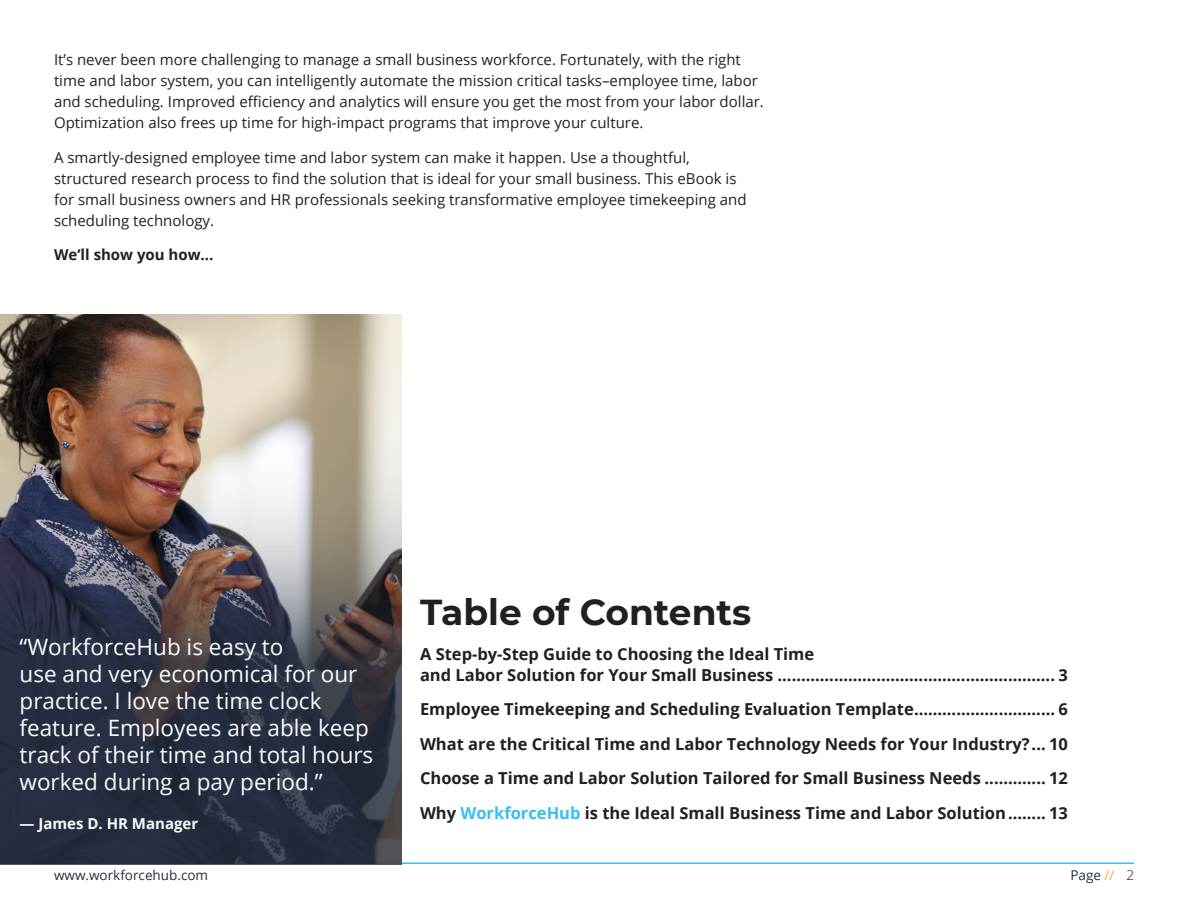
<style>
.page{position:relative;width:1188px;height:918px;background:#fff}
.page>*{position:absolute;margin:0;border:0;box-sizing:border-box;transform-origin:0 0}
.t1{font:700 36px "Montserrat";color:#231f20}
.ExSum_Subhead{font:22.5px/27px "Open Sans";color:#f9fcfe}
.t2{font:700 16.5px/21px "Open Sans";color:#231f20}
.Body{font:15px/21px "Open Sans";color:#231f20}
.Body-2{font:700 15px "Open Sans";color:#231f20}
.ExSum_Subhead-2{font:700 15px "Open Sans";color:#f9fcfe}
.t3{font:13.5px "Open Sans";color:#262f3f}
.s1{color:#37bdf8}
.s2{color:#f4a738}
.s3{font-weight:300;color:#231f20}
</style>
<div class="page">
<hr style="left:54px;top:863px;width:1080px;height:1px;background:#37bdf8">
<img style="left:0;top:316px;width:402px;height:549px">
<p class="Body" style="left:54px;top:49px;width:711px">It’s never been more challenging to manage a small business workforce. Fortunately, with the right time and labor system, you can intelligently automate the mission critical tasks–employee time, labor and scheduling. Improved efficiency and analytics will ensure you get the most from your labor dollar.<br>Optimization also frees up time for high-impact programs that improve your culture.</p>
<p class="Body" style="left:54px;top:147px;width:694px">A smartly-designed employee time and labor system can make it happen. Use a thoughtful, structured research process to find the solution that is ideal for your small business. This eBook is for small business owners and HR professionals seeking transformative employee timekeeping and scheduling technology.</p>
<p class="Body-2" style="left:54px;top:244px;width:161px">We’ll show you how...</p>
<p class="ExSum_Subhead" style="left:20px;top:633px;width:355px">“WorkforceHub is easy to<br>use and very economical for our practice. I love the time clock feature. Employees are able keep track of their time and total hours worked during a pay period.”</p>
<p class="ExSum_Subhead-2" style="left:20px;top:813px;width:180px">— James D. HR Manager</p>
<h1 class="t1" style="left:420px;top:587px;width:333px">Table of Contents</h1>
<p class="t2" style="left:420px;top:643px;width:650px">A Step-by-Step Guide to Choosing the Ideal Time<br>and Labor Solution for Your Small Business ........................................................... 3</p>
<p class="t2" style="left:420px;top:698px;width:650px">Employee Timekeeping and Scheduling Evaluation Template.............................. 6</p>
<p class="t2" style="left:420px;top:733px;width:650px">What are the Critical Time and Labor Technology Needs for Your Industry?... 10</p>
<p class="t2" style="left:420px;top:767px;width:650px">Choose a Time and Labor Solution Tailored for Small Business Needs ............. 12</p>
<p class="t2" style="left:420px;top:802px;width:650px">Why <span class="s1">WorkforceHub</span> is the Ideal Small Business Time and Labor Solution........ 13</p>
<p class="t3" style="left:54px;top:866px;width:156px">www.workforcehub.com</p>
<p class="t3" style="left:1070px;top:866px;width:65px">Page <span class="s2">//</span> <span class="s3">2</span></p>
</div>
